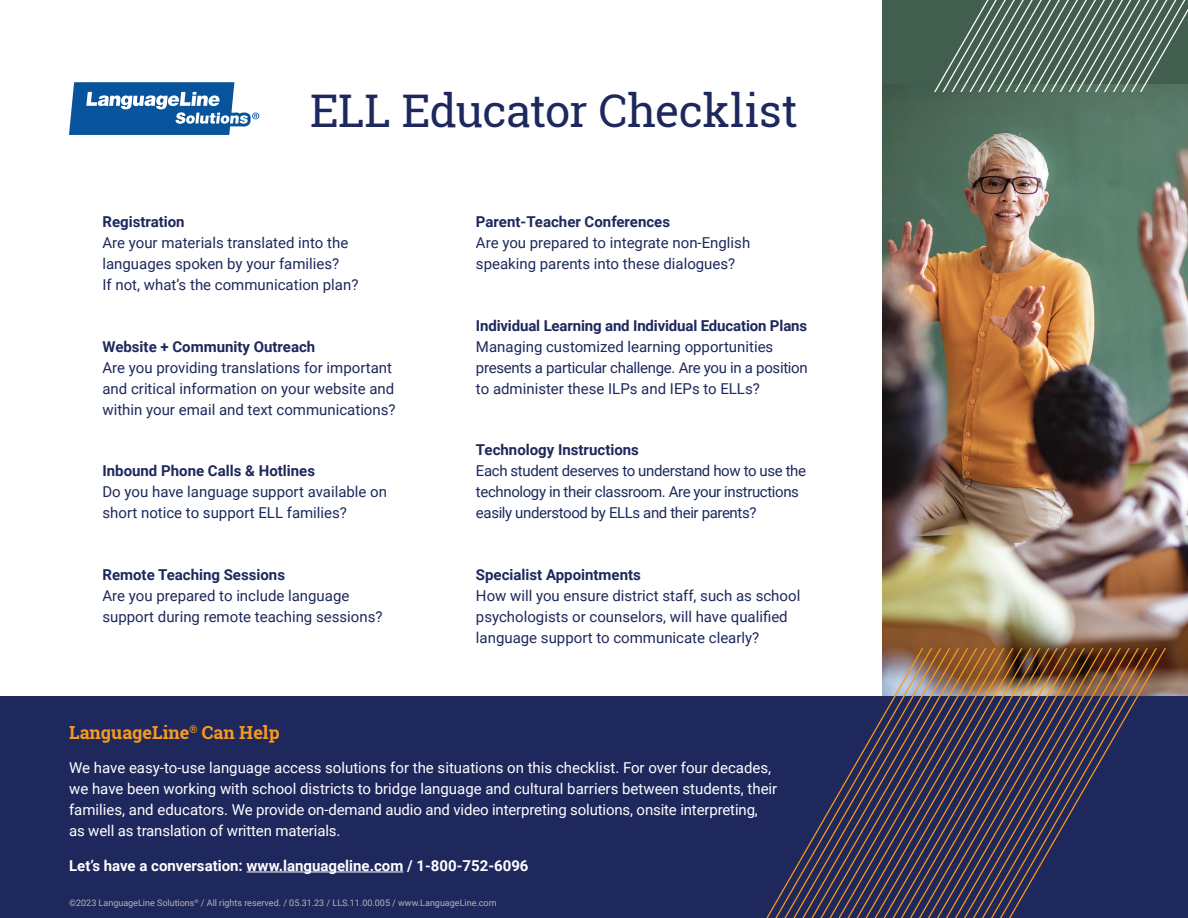
<style>
.page{position:relative;width:1188px;height:918px;background:#fff}
.page>*{position:absolute;margin:0;border:0;box-sizing:border-box;transform-origin:0 0}
.t1{font:45px "Roboto Slab";letter-spacing:-.015em;color:#1e285d}
.t2{font:700 18px "Roboto Slab";color:#f89a1c}
.t3{font:15px/21px "Roboto";color:#1e285d}
.t4{font:15px/21px "Roboto";color:#fff}
.t5{font:700 15px "Roboto";color:#1e285d}
.t6{font:15px/21px "Roboto";letter-spacing:-.025em;color:#1e285d}
.t7{font:700 15px "Roboto";color:#fff}
.t8{font:9px "Roboto";color:#b6b5b5}
</style>
<div class="page">
<img style="left:882px;top:84px;width:306px;height:613px">
<svg style="left:69px;top:82px;width:190px;height:52px"></svg>
<div style="left:0;top:697px;width:1188px;height:221px;background:#1e285d"></div>
<hr style="left:247px;top:872px;width:156px;height:1px;background:#fff">
<svg style="left:760px;top:648px;width:411px;height:270px"></svg>
<svg style="left:919px;top:0;width:269px;height:92px;background:#5a7365"></svg>
<h1 class="t1" style="left:310px;top:80px;width:489px">ELL Educator Checklist</h1>
<p class="t5" style="left:102px;top:211px;width:84px">Registration</p>
<p class="t3" style="left:102px;top:232px;width:258px">Are your materials translated into the languages spoken by your families?<br>If not, what’s the communication plan?</p>
<p class="t5" style="left:102px;top:336px;width:214px">Website + Community Outreach</p>
<p class="t3" style="left:102px;top:356px;width:295px">Are you providing translations for important and critical information on your website and within your email and text communications?</p>
<p class="t5" style="left:102px;top:460px;width:214px">Inbound Phone Calls &amp; Hotlines</p>
<p class="t3" style="left:102px;top:481px;width:286px">Do you have language support available on short notice to support ELL families?</p>
<p class="t5" style="left:102px;top:564px;width:184px">Remote Teaching Sessions</p>
<p class="t3" style="left:102px;top:584px;width:282px">Are you prepared to include language support during remote teaching sessions?</p>
<p class="t5" style="left:476px;top:211px;width:196px">Parent-Teacher Conferences</p>
<p class="t3" style="left:476px;top:232px;width:276px">Are you prepared to integrate non-English speaking parents into these dialogues?</p>
<p class="t5" style="left:476px;top:315px;width:333px">Individual Learning and Individual Education Plans</p>
<p class="t3" style="left:476px;top:335px;width:333px">Managing customized learning opportunities presents a particular challenge. Are you in a position to administer these ILPs and IEPs to ELLs?</p>
<p class="t5" style="left:476px;top:439px;width:164px">Technology Instructions</p>
<p class="t6" style="left:476px;top:460px;width:332px">Each student deserves to understand how to use the technology in their classroom. Are your instructions easily understood by ELLs and their parents?</p>
<p class="t5" style="left:476px;top:564px;width:166px">Specialist Appointments</p>
<p class="t3" style="left:476px;top:584px;width:326px">How will you ensure district staff, such as school psychologists or counselors, will have qualified language support to communicate clearly?</p>
<p class="t2" style="left:69px;top:720px;width:212px">LanguageLine<sup>®</sup> Can Help</p>
<p class="t4" style="left:69px;top:757px;width:710px">We have easy-to-use language access solutions for the situations on this checklist. For over four decades, we have been working with school districts to bridge language and cultural barriers between students, their families, and educators. We provide on-demand audio and video interpreting solutions, onsite interpreting, as well as translation of written materials.</p>
<p class="t7" style="left:69px;top:855px;width:461px">Let’s have a conversation: www.languageline.com / 1-800-752-6096</p>
<p class="t8" style="left:69px;top:897px;width:429px">©2023 LanguageLine Solutions<sup>®</sup> / All rights reserved. / 05.31.23 / LLS.11.00.005 / www.LanguageLine.com</p>
</div>
